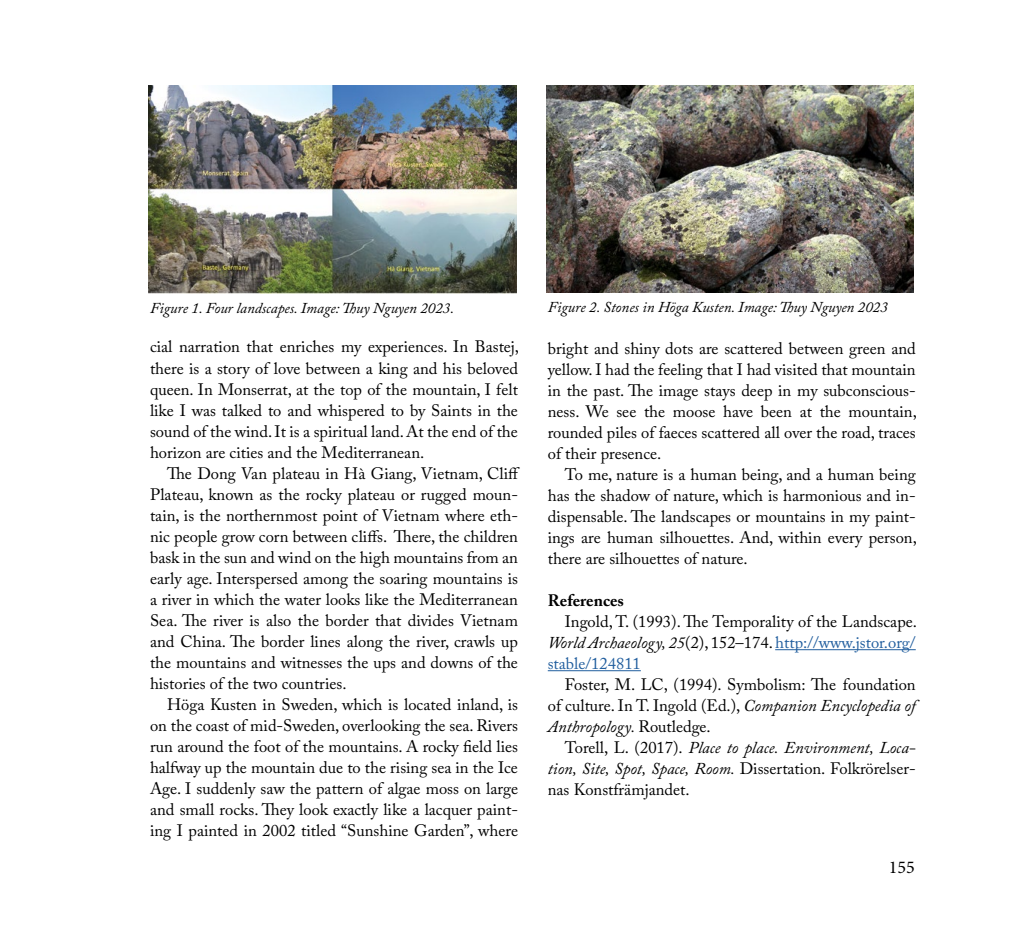
<style>
.page{position:relative;width:1021px;height:936px;background:#fff}
.page>*{position:absolute;margin:0;border:0;box-sizing:border-box;transform-origin:0 0}
.t1{font:18px "Minion Pro";color:#000}
.body{font:16.5px/21px "Adobe Caslon Pro";color:#000;text-align:justify}
.body-2{font:700 16.5px "Adobe Caslon Pro";color:#000}
.t2{font:italic 15px "Adobe Caslon Pro";color:#000}
.s1{font-style:italic}
.s2{color:#215e9e}
</style>
<div class="page">
<hr style="left:775px;top:649px;width:140px;height:1px;background:#215e9e">
<hr style="left:548px;top:670px;width:93px;height:1px;background:#215e9e">
<img style="left:149px;top:85px;width:368px;height:208px">
<img style="left:546px;top:85px;width:367px;height:207px">
<p class="t2" style="left:150px;top:299px;width:306px">Figure 1. Four landscapes. Image: Thuy Nguyen 2023.</p>
<p class="t2" style="left:548px;top:298px;width:341px">Figure 2. Stones in Höga Kusten. Image: Thuy Nguyen 2023</p>
<p class="body" style="left:150px;top:336px;width:370px">cial narration that enriches my experiences. In Bastej, there is a story of love between a king and his beloved queen. In Monserrat, at the top of the mountain, I felt like I was talked to and whispered to by Saints in the sound of the wind. It is a spiritual land. At the end of the horizon are cities and the Mediterranean.</p>
<p class="body" style="left:150px;top:462px;width:371px;text-align:left;text-indent:17px">The Dong Van plateau in Hà Giang, Vietnam, Cliff Plateau, known as the rocky plateau or rugged moun&shy;tain, is the northernmost point of Vietnam where eth&shy;nic people grow corn between cliffs. There, the children bask in the sun and wind on the high mountains from an early age. Interspersed among the soaring mountains is a river in which the water looks like the Mediterranean Sea. The river is also the border that divides Vietnam and China. The border lines along the river, crawls up the mountains and witnesses the ups and downs of the histories of the two countries.</p>
<p class="body" style="left:150px;top:693px;width:369px;text-indent:17px">Höga Kusten in Sweden, which is located inland, is on the coast of mid-Sweden, overlooking the sea. Rivers run around the foot of the mountains. A rocky field lies halfway up the mountain due to the rising sea in the Ice Age. I suddenly saw the pattern of algae moss on large and small rocks. They look exactly like a lacquer paint&shy;ing I painted in 2002 titled “Sunshine Garden”, where</p>
<p class="body" style="left:548px;top:337px;width:370px">bright and shiny dots are scattered between green and yellow. I had the feeling that I had visited that mountain in the past. The image stays deep in my subconscious&shy;ness. We see the moose have been at the mountain, rounded piles of faeces scattered all over the road, traces of their presence.</p>
<p class="body" style="left:548px;top:464px;width:370px;text-indent:17px">To me, nature is a human being, and a human being has the shadow of nature, which is harmonious and in&shy;dispensable. The landscapes or mountains in my paint&shy;ings are human silhouettes. And, within every person, there are silhouettes of nature.</p>
<p class="body-2" style="left:548px;top:590px;width:78px">References</p>
<p class="body" style="left:548px;top:611px;width:370px;text-indent:17px">Ingold, T. (1993). The Temporality of the Landscape.<br><span class="s1">World Archaeology, 25</span>(2), 152–174. <span class="s2">http://www.jstor.org/ stable/124811</span></p>
<p class="body" style="left:548px;top:674px;width:369px;text-indent:17px">Foster, M. LC, (1994). Symbolism: The foundation of culture. In T. Ingold (Ed.), <span class="s1">Companion Encyclopedia of Anthropology.</span> Routledge.</p>
<p class="body" style="left:548px;top:737px;width:369px;text-indent:17px">Torell, L. (2017). <span class="s1">Place to place. Environment, Loca&shy;tion, Site, Spot, Space, Room.</span> Dissertation. Folkrörelser&shy;nas Konstfrämjandet.</p>
<p class="t1" style="left:888px;top:854px;width:27px">155</p>
</div>
